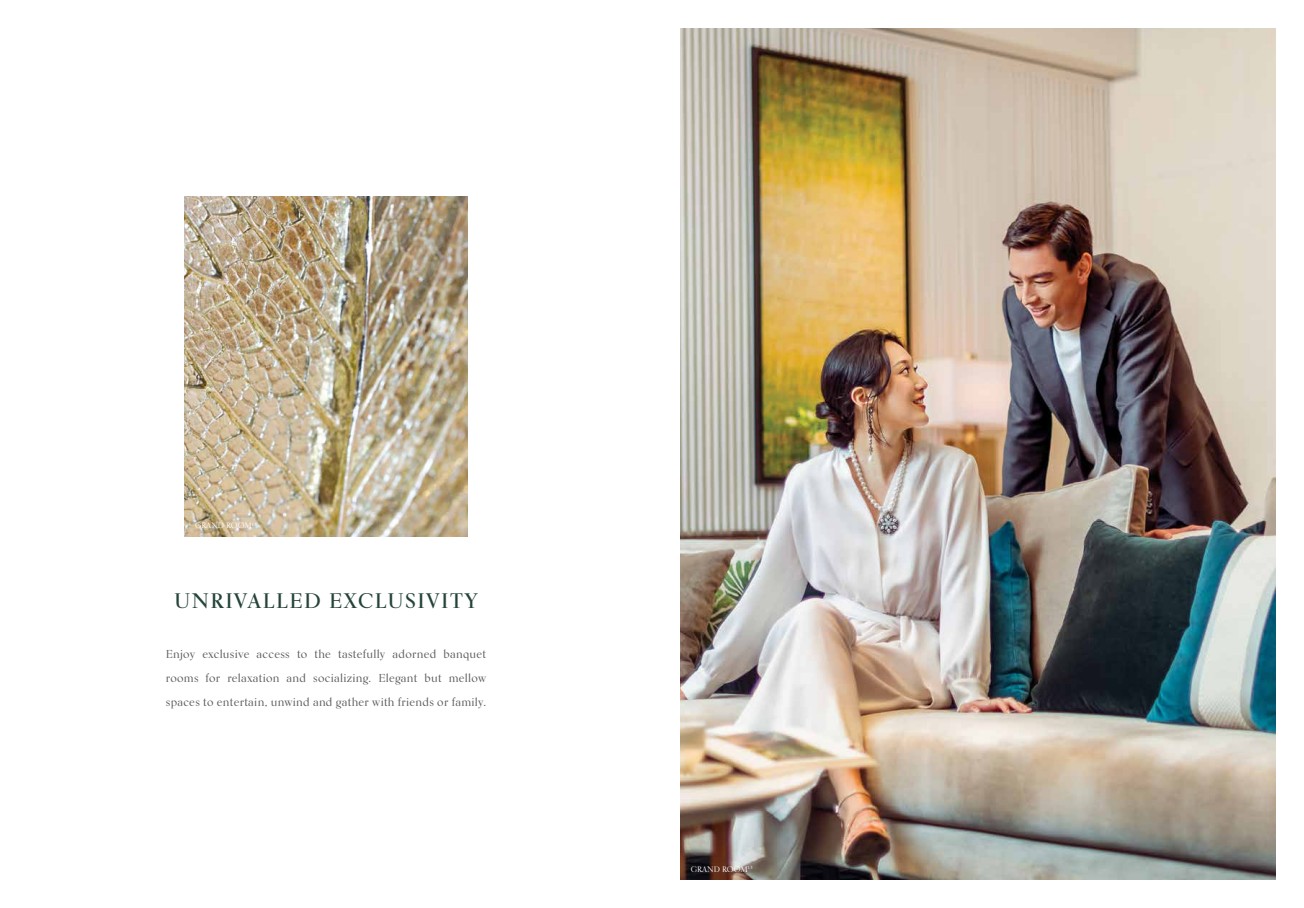
<style>
.page{position:relative;width:1304px;height:908px;background:#fff}
.page>*{position:absolute;margin:0;border:0;box-sizing:border-box;transform-origin:0 0}
.t1{font:700 21px "Kumlien Pro";letter-spacing:.075em;color:#254439}
.t2{font:500 11.5px/24px "Kumlien Pro";letter-spacing:.025em;color:#58595b;text-align:justify}
.t3{font:500 8px "Kumlien Pro";color:#fff}
</style>
<div class="page">
<img style="left:184px;top:196px;width:284px;height:340px">
<img style="left:680px;top:28px;width:596px;height:850px">
<p class="t3" style="left:195px;top:520px;width:63px">GRAND ROOM<sup>1,3</sup></p>
<h1 class="t1" style="left:174px;top:586px;width:305px">UNRIVALLED EXCLUSIVITY</h1>
<p class="t2" style="left:166px;top:641px;width:322px">Enjoy exclusive access to the tastefully adorned banquet rooms for relaxation and socializing. Elegant but mellow spaces to entertain, unwind and gather with friends or family.</p>
<p class="t3" style="left:691px;top:863px;width:63px">GRAND ROOM<sup>1,3</sup></p>
</div>
